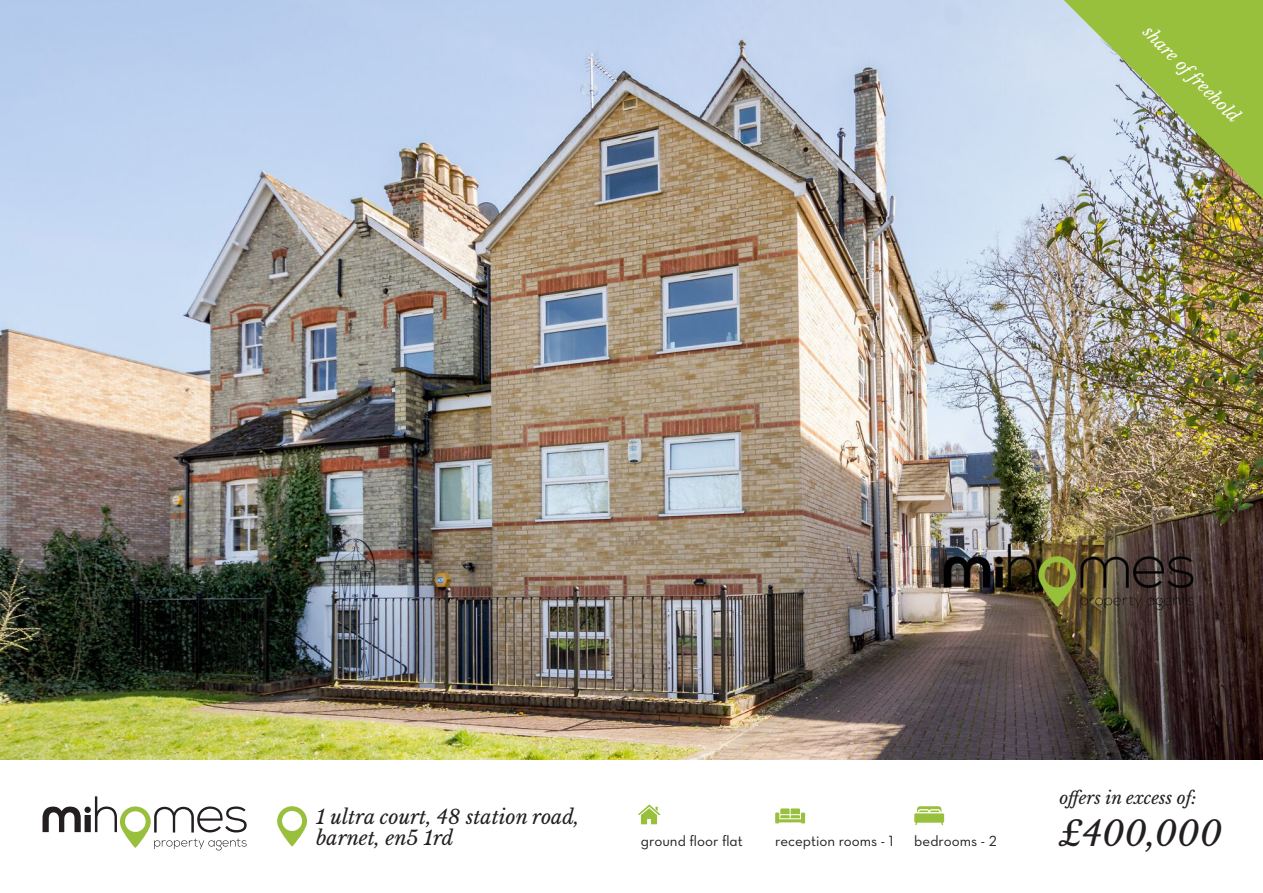
<style>
.page{position:relative;width:1263px;height:893px;background:#fff}
.page>*{position:absolute;margin:0;border:0;box-sizing:border-box;transform-origin:0 0}
.t1{font:italic 34.05px "Libre Baskerville";color:#231f20}
.t2{font:italic 19.5px/21px "Libre Baskerville";color:#231f20}
.t3{font:italic 17.1px "Libre Baskerville";color:#231f20}
.t4{font:italic 17.1px "Libre Baskerville";color:#fff}
.t5{font:15px "Neutra Text Book Alt";color:#231f20}
</style>
<div class="page">
<img style="left:0;top:0;width:1263px;height:760px">
<svg style="left:277px;top:806px;width:30px;height:40px"></svg>
<svg style="left:775px;top:808px;width:30px;height:15px"></svg>
<svg style="left:43px;top:796px;width:204px;height:54px"></svg>
<svg style="left:914px;top:806px;width:30px;height:19px"></svg>
<svg style="left:638px;top:804px;width:22px;height:20px"></svg>
<img style="left:1064px;top:0;width:199px;height:199px">
<p class="t4" style="left:1154px;top:22px;width:129px;rotate:45deg">share of freehold</p>
<p class="t2" style="left:316px;top:807px;width:265px">1 ultra court, 48 station road, barnet, en5 1rd</p>
<p class="t5" style="left:641px;top:832px;width:104px">ground floor flat</p>
<p class="t5" style="left:775px;top:832px;width:120px">reception rooms - 1</p>
<p class="t5" style="left:914px;top:832px;width:84px">bedrooms - 2</p>
<p class="t3" style="left:1059px;top:787px;width:139px">offers in excess of:</p>
<p class="t1" style="left:1059px;top:813px;width:164px">£400,000</p>
</div>
